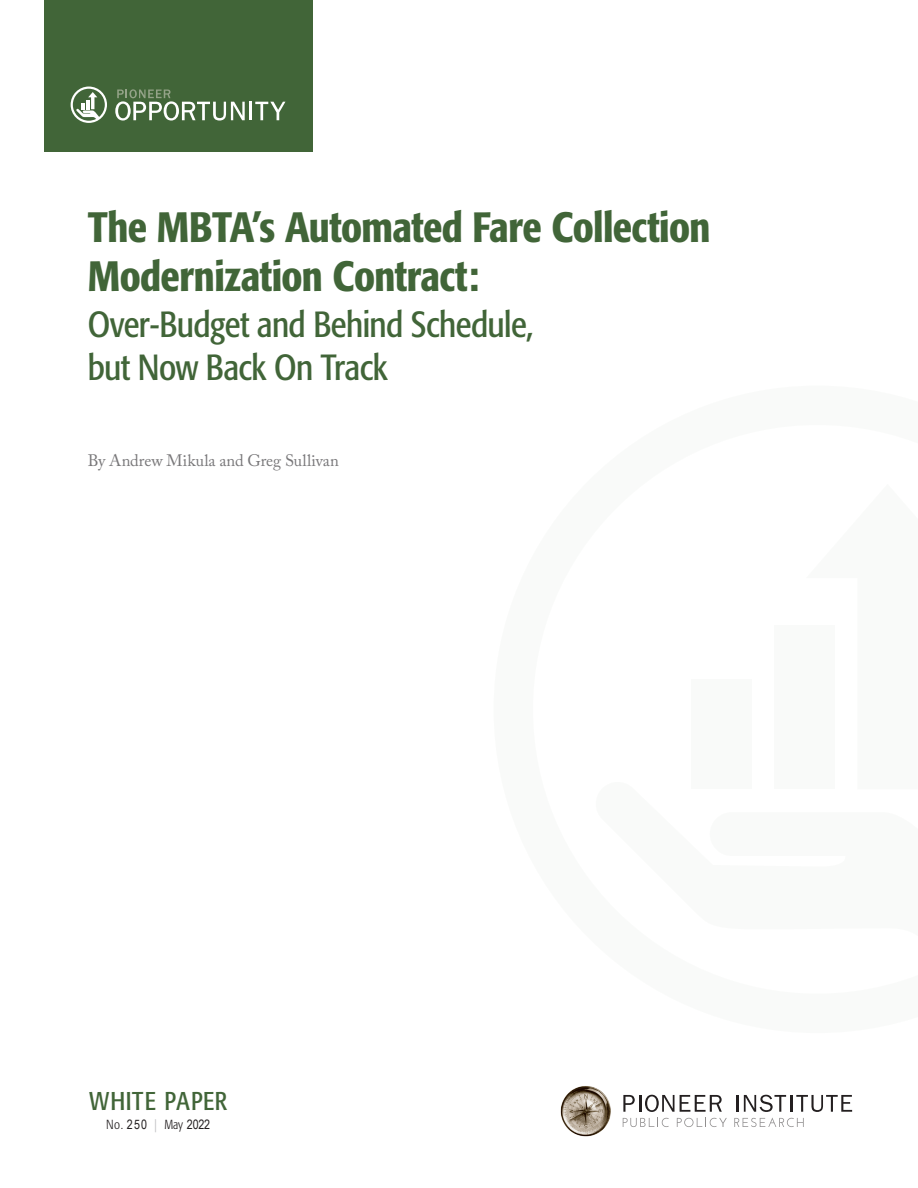
<style>
.page{position:relative;width:918px;height:1188px;background:#fff}
.page>*{position:absolute;margin:0;border:0;box-sizing:border-box;transform-origin:0 0}
.Body_Copy{font:500 condensed 42px/49.5px "Formata";letter-spacing:-.015em;color:#416538}
.Body_Copy-2{font:condensed 36px/43.5px "Formata";letter-spacing:-.015em;color:#416538}
.Body_Copy-3{font:condensed 25.5px "Formata";letter-spacing:.015em;color:#416538}
.Body_Copy-4{font:16.5px "Adobe Caslon Pro";letter-spacing:.005em;color:#787779}
.Body_Copy-5{font:13.05px "Arial Narrow";letter-spacing:-.01em;color:#231f20}
.s1{font-family:"Formata";font-weight:300;font-stretch:condensed}
.s2{font-family:"Formata";font-weight:300;font-stretch:condensed;color:#bcbdc0}
</style>
<div class="page">
<div style="left:44px;top:0;width:268px;height:151px;background:#416538"></div>
<svg style="left:623px;top:1095px;width:99px;height:17px"></svg>
<svg style="left:623px;top:1118px;width:46px;height:9px"></svg>
<svg style="left:677px;top:1118px;width:50px;height:9px"></svg>
<svg style="left:734px;top:1095px;width:118px;height:32px"></svg>
<img style="left:560px;top:1086px;width:51px;height:51px">
<svg style="left:115px;top:89px;width:130px;height:32px"></svg>
<hr style="left:249px;top:102px;width:3px;height:18px;background:#fff">
<svg style="left:255px;top:102px;width:30px;height:18px"></svg>
<svg style="left:71px;top:87px;width:36px;height:36px"></svg>
<p class="Body_Copy" style="left:88px;top:202px;width:624px">The MBTA’s Automated Fare Collection<br>Modernization Contract:</p>
<p class="Body_Copy-2" style="left:88px;top:303px;width:447px">Over-Budget and Behind Schedule, but Now Back On Track</p>
<p class="Body_Copy-4" style="left:88px;top:451px;width:253px">By Andrew Mikula and Greg Sullivan</p>
<p class="Body_Copy-3" style="left:89px;top:1087px;width:139px">WHITE PAPER</p>
<p class="Body_Copy-5" style="left:106px;top:1115px;width:106px"><span class="s1">No.</span> 250 <span class="s2">|</span> <span class="s1">May</span> 2022</p>
</div>
